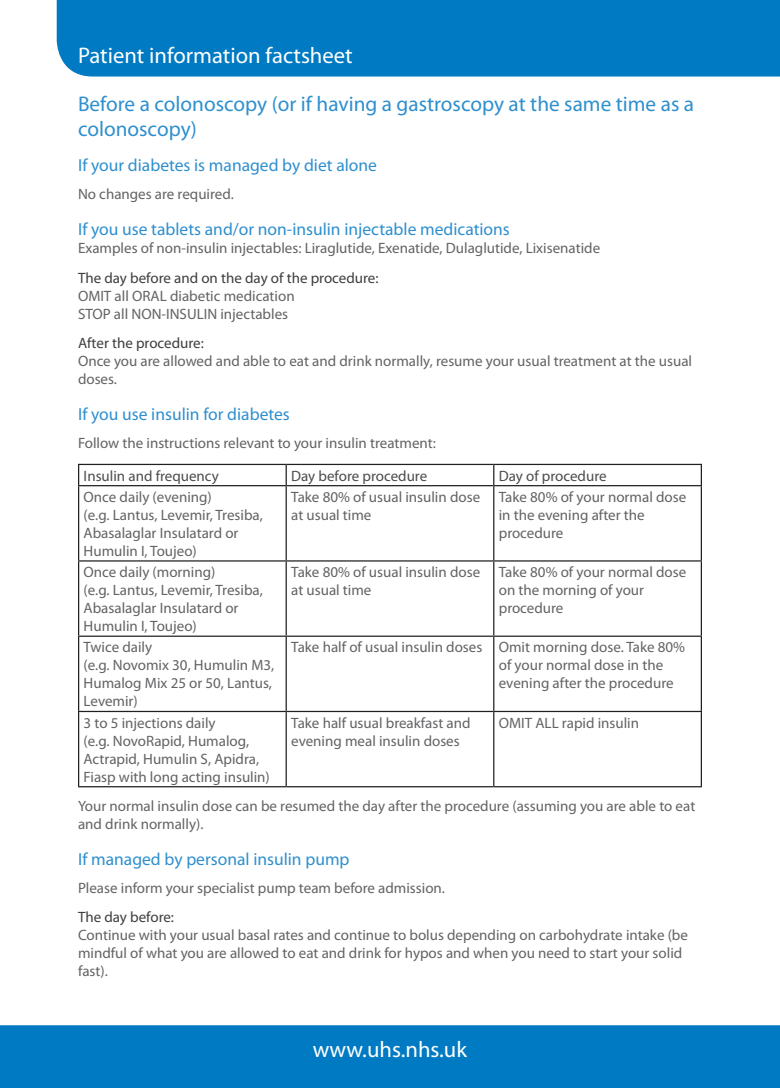
<style>
.page{position:relative;width:780px;height:1088px;background:#fff}
.page>*{position:absolute;margin:0;border:0;box-sizing:border-box;transform-origin:0 0}
.t1{font:22.62px "Myriad Pro";color:#fff}
.t2{font:21.25px/25.5px "Myriad Pro";color:#2e8fce}
.t3{font:17.5px "Myriad Pro";color:#2e8fce}
.t4{font:15px/18px "Myriad Pro";color:#636366}
.t5{font:15px "Myriad Pro";color:#3e3e3f}
.t6{font:15px "Myriad Pro";color:#4b4c4d}
</style>
<div class="page">
<div style="left:1px;top:1026px;width:778px;height:61px;background:#007ac2"></div>
<div style="left:0;top:1025px;width:780px;height:63px;border:1px solid #007ac2"></div>
<div style="left:56px;top:0;width:724px;height:77px;background:#007ac2"></div>
<hr style="left:78px;top:464px;width:208px;height:1px;background:#231f20">
<svg style="left:78px;top:465px;width:1px;height:20px"></svg>
<hr style="left:286px;top:464px;width:207px;height:1px;background:#231f20">
<hr style="left:285px;top:465px;width:2px;height:20px;background:#231f20">
<hr style="left:493px;top:464px;width:209px;height:1px;background:#231f20">
<svg style="left:493px;top:465px;width:1px;height:20px"></svg>
<hr style="left:700px;top:465px;width:2px;height:20px;background:#231f20">
<hr style="left:78px;top:485px;width:208px;height:1px;background:#231f20">
<hr style="left:78px;top:486px;width:1px;height:74px;background:#231f20">
<hr style="left:286px;top:485px;width:207px;height:1px;background:#231f20">
<hr style="left:285px;top:486px;width:2px;height:74px;background:#231f20">
<hr style="left:493px;top:485px;width:209px;height:1px;background:#231f20">
<hr style="left:493px;top:486px;width:1px;height:74px;background:#231f20">
<hr style="left:700px;top:486px;width:2px;height:74px;background:#231f20">
<hr style="left:78px;top:560px;width:208px;height:1px;background:#231f20">
<hr style="left:78px;top:561px;width:1px;height:74px;background:#231f20">
<hr style="left:286px;top:560px;width:207px;height:1px;background:#231f20">
<hr style="left:285px;top:561px;width:2px;height:74px;background:#231f20">
<hr style="left:493px;top:560px;width:209px;height:1px;background:#231f20">
<hr style="left:493px;top:561px;width:1px;height:74px;background:#231f20">
<hr style="left:700px;top:561px;width:2px;height:74px;background:#231f20">
<hr style="left:78px;top:635px;width:208px;height:2px;background:#231f20">
<hr style="left:78px;top:637px;width:1px;height:74px;background:#231f20">
<hr style="left:286px;top:635px;width:207px;height:2px;background:#231f20">
<hr style="left:285px;top:637px;width:2px;height:74px;background:#231f20">
<hr style="left:493px;top:635px;width:209px;height:2px;background:#231f20">
<hr style="left:493px;top:637px;width:1px;height:74px;background:#231f20">
<hr style="left:700px;top:637px;width:2px;height:74px;background:#231f20">
<hr style="left:78px;top:711px;width:208px;height:1px;background:#231f20">
<hr style="left:78px;top:712px;width:1px;height:74px;background:#231f20">
<hr style="left:286px;top:711px;width:207px;height:1px;background:#231f20">
<hr style="left:285px;top:712px;width:2px;height:74px;background:#231f20">
<hr style="left:493px;top:711px;width:209px;height:1px;background:#231f20">
<hr style="left:493px;top:712px;width:1px;height:74px;background:#231f20">
<hr style="left:700px;top:712px;width:2px;height:74px;background:#231f20">
<hr style="left:78px;top:786px;width:208px;height:1px;background:#231f20">
<hr style="left:286px;top:786px;width:207px;height:1px;background:#231f20">
<hr style="left:493px;top:786px;width:209px;height:1px;background:#231f20">
<p class="t1" style="left:78px;top:41px;width:276px">Patient information factsheet</p>
<p class="t2" style="left:78px;top:91px;width:617px">Before a colonoscopy (or if having a gastroscopy at the same time as a colonoscopy)</p>
<p class="t3" style="left:78px;top:154px;width:300px">If your diabetes is managed by diet alone</p>
<p class="t4" style="left:78px;top:185px;width:157px">No changes are required.</p>
<p class="t3" style="left:78px;top:219px;width:433px">If you use tablets and/or non-insulin injectable medications</p>
<p class="t4" style="left:78px;top:239px;width:523px">Examples of non-insulin injectables: Liraglutide, Exenatide, Dulaglutide, Lixisenatide</p>
<p class="t5" style="left:78px;top:269px;width:302px">The day before and on the day of the procedure:</p>
<p class="t4" style="left:78px;top:287px;width:218px">OMIT all ORAL diabetic medication</p>
<p class="t4" style="left:78px;top:305px;width:212px">STOP all NON-INSULIN injectables</p>
<p class="t5" style="left:78px;top:333px;width:127px">After the procedure:</p>
<p class="t4" style="left:78px;top:351px;width:615px">Once you are allowed and able to eat and drink normally, resume your usual treatment at the usual doses.</p>
<p class="t3" style="left:78px;top:403px;width:213px">If you use insulin for diabetes</p>
<p class="t4" style="left:78px;top:434px;width:359px">Follow the instructions relevant to your insulin treatment:</p>
<p class="t6" style="left:84px;top:466px;width:137px">Insulin and frequency</p>
<p class="t6" style="left:291px;top:466px;width:137px">Day before procedure</p>
<p class="t6" style="left:498px;top:466px;width:109px">Day of procedure</p>
<p class="t4" style="left:84px;top:488px;width:130px">Once daily (evening)</p>
<p class="t4" style="left:84px;top:506px;width:181px">(e.g. Lantus, Levemir, Tresiba,</p>
<p class="t4" style="left:84px;top:524px;width:156px">Abasalaglar Insulatard or</p>
<p class="t4" style="left:84px;top:542px;width:115px">Humulin I, Toujeo)</p>
<p class="t4" style="left:291px;top:488px;width:190px">Take 80% of usual insulin dose at usual time</p>
<p class="t4" style="left:498px;top:488px;width:189px">Take 80% of your normal dose in the evening after the</p>
<p class="t4" style="left:498px;top:524px;width:66px">procedure</p>
<p class="t4" style="left:84px;top:563px;width:133px">Once daily (morning)</p>
<p class="t4" style="left:84px;top:581px;width:181px">(e.g. Lantus, Levemir, Tresiba,</p>
<p class="t4" style="left:84px;top:599px;width:156px">Abasalaglar Insulatard or</p>
<p class="t4" style="left:84px;top:617px;width:115px">Humulin I, Toujeo)</p>
<p class="t4" style="left:84px;top:638px;width:70px">Twice daily</p>
<p class="t4" style="left:84px;top:656px;width:192px">(e.g. Novomix 30, Humulin M3,<br>Humalog Mix 25 or 50, Lantus,<br>Levemir)</p>
<p class="t4" style="left:84px;top:713px;width:133px">3 to 5 injections daily</p>
<p class="t4" style="left:84px;top:731px;width:167px">(e.g. NovoRapid, Humalog,</p>
<p class="t4" style="left:84px;top:749px;width:188px">Actrapid, Humulin S, Apidra,<br>Fiasp with long acting insulin)</p>
<p class="t4" style="left:291px;top:563px;width:190px">Take 80% of usual insulin dose at usual time</p>
<p class="t4" style="left:498px;top:563px;width:189px">Take 80% of your normal dose on the morning of your</p>
<p class="t4" style="left:498px;top:599px;width:66px">procedure</p>
<p class="t4" style="left:291px;top:638px;width:193px">Take half of usual insulin doses</p>
<p class="t4" style="left:498px;top:638px;width:188px">Omit morning dose. Take 80% of your normal dose in the evening after the procedure</p>
<p class="t4" style="left:291px;top:713px;width:181px">Take half usual breakfast and evening meal insulin doses</p>
<p class="t4" style="left:498px;top:713px;width:142px">OMIT ALL rapid insulin</p>
<p class="t4" style="left:78px;top:796px;width:618px">Your normal insulin dose can be resumed the day after the procedure (assuming you are able to eat and drink normally).</p>
<p class="t3" style="left:78px;top:848px;width:273px">If managed by personal insulin pump</p>
<p class="t4" style="left:78px;top:879px;width:368px">Please inform your specialist pump team before admission.</p>
<p class="t5" style="left:78px;top:907px;width:98px">The day before:</p>
<p class="t4" style="left:78px;top:925px;width:611px">Continue with your usual basal rates and continue to bolus depending on carbohydrate intake (be mindful of what you are allowed to eat and drink for hypos and when you need to start your solid fast).</p>
<p class="t1" style="left:312px;top:1035px;width:156px">www.uhs.nhs.uk</p>
</div>
